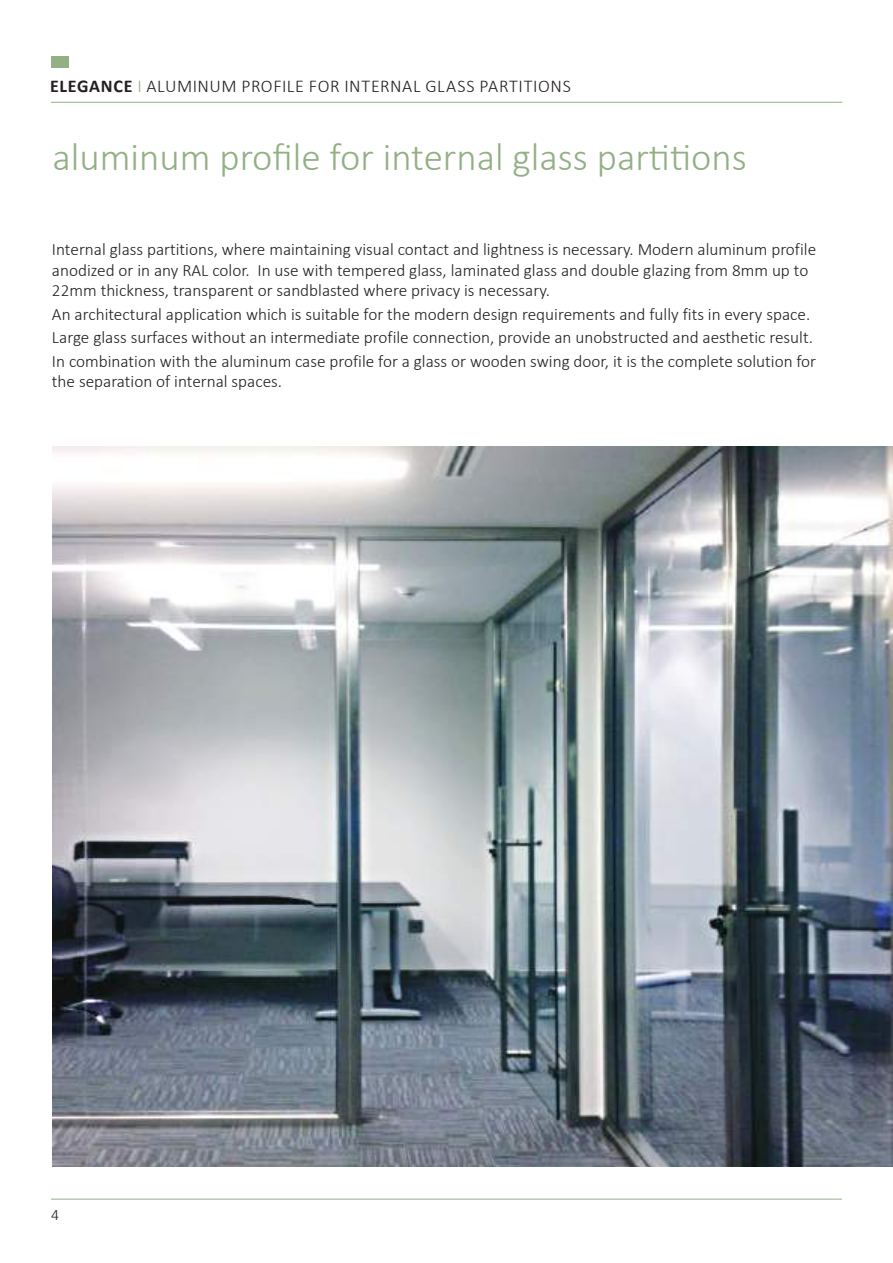
<style>
.page{position:relative;width:893px;height:1263px;background:#fff}
.page>*{position:absolute;margin:0;border:0;box-sizing:border-box;transform-origin:0 0}
.t1{font:300 39px "Calibri";color:#93b085}
.t2{font:300 18px "Calibri";letter-spacing:.035em;color:#241f1f}
.t3{font:300 17.25px/20.2px "Calibri";color:#241f1f}
.t4{font:300 15.75px "Calibri";color:#241f1f}
.s1{font-weight:700}
.s2{color:#93b085}
</style>
<div class="page">
<hr style="left:51px;top:102px;width:791px;height:1px;background:#93b085">
<hr style="left:51px;top:1199px;width:791px;height:1px;background:#93b085">
<div style="left:51px;top:57px;width:18px;height:11px;background:#93b085"></div>
<img style="left:52px;top:447px;width:841px;height:720px">
<p class="t2" style="left:50px;top:79px;width:522px"><span class="s1">ELEGANCE</span> <span class="s2">I</span> ALUMINUM PROFILE FOR INTERNAL GLASS PARTITIONS</p>
<h1 class="t1" style="left:52px;top:133px;width:696px">aluminum profile for internal glass partitions</h1>
<p class="t3" style="left:52px;top:241px;width:766px">Internal glass partitions, where maintaining visual contact and lightness is necessary. Modern aluminum profile anodized or in any RAL color. In use with tempered glass, laminated glass and double glazing from 8mm up to<br>22mm thickness, transparent or sandblasted where privacy is necessary.</p>
<p class="t3" style="left:52px;top:305px;width:762px;line-height:22.4px">An architectural application which is suitable for the modern design requirements and fully fits in every space.<br>Large glass surfaces without an intermediate profile connection, provide an unobstructed and aesthetic result.</p>
<p class="t3" style="left:52px;top:352px;width:766px">In combination with the aluminum case profile for a glass or wooden swing door, it is the complete solution for the separation of internal spaces.</p>
<p class="t4" style="left:51px;top:1209px;width:9px">4</p>
</div>
